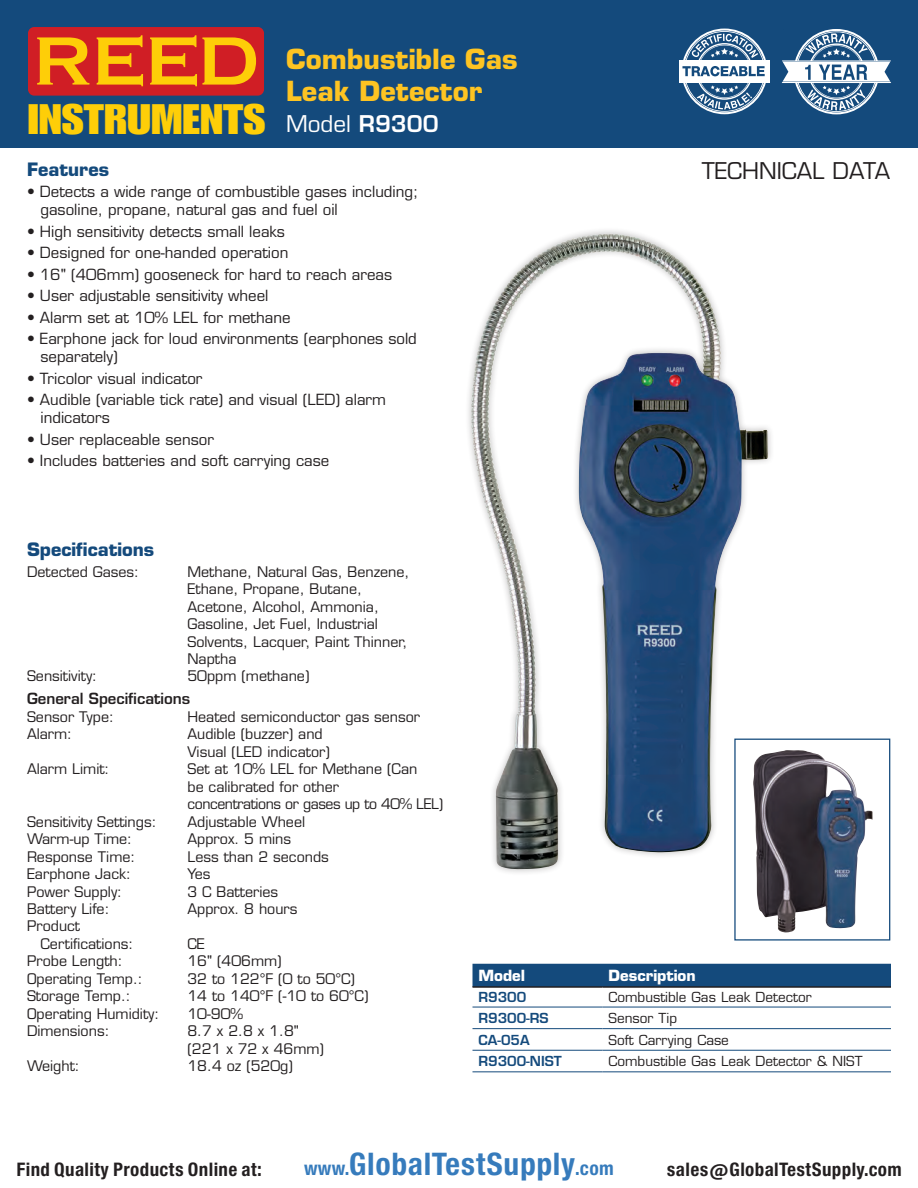
<style>
.page{position:relative;width:918px;height:1188px;background:#fff}
.page>*{position:absolute;margin:0;border:0;box-sizing:border-box;transform-origin:0 0}
.t1{font:41.7px "Impact LT Std";color:#fece08;scale:1.19 1}
.t2{font:41.7px "Impact LT Std";color:#231f20;scale:1.19 1}
.t3{font:29.7px "Europa Gro Nr 2 SBOP Bol Con";letter-spacing:.02em;color:#367bbc}
.t4{font:700 27px/32.4px "Eurostile LT Std";color:#fec422}
.t5{font:22.5px "Eurostile LT Std";color:#231f20}
.t6{font:22.5px "Eurostile LT Std";color:#fff}
.t7{font:700 18px "Eurostile LT Std";color:#144a7c}
.t8{font:17.85px "Europa Gro Nr 2 SBOP Bol Con";letter-spacing:.02em;color:#231f20}
.t9{font:15px/18px "Eurostile LT Std";color:#231f20}
.t10{font:600 15px "Eurostile LT Std";color:#231f20}
.t11{font:700 15px "Eurostile LT Std";color:#fff}
.t12{font:14.25px/17.4px "Eurostile LT Std";color:#231f20}
.t13{font:13.5px "Eurostile LT Std";color:#231f20}
.t14{font:600 13.5px "Eurostile LT Std";color:#144a7c}
.s1{font-weight:600}
.s2{font-size:18.3px}
</style>
<div class="page">
<div style="left:0;top:0;width:918px;height:148px;background:#144a7c"></div>
<svg style="left:782px;top:29px;width:109px;height:85px"></svg>
<div style="left:28px;top:27px;width:236px;height:69px;background:#d01e25;border-radius:6px"></div>
<svg style="left:37px;top:37px;width:52px;height:48px"></svg>
<svg style="left:97px;top:35px;width:46px;height:51px"></svg>
<svg style="left:150px;top:35px;width:106px;height:51px"></svg>
<div style="left:472px;top:964px;width:419px;height:22px;background:#144a7c"></div>
<hr style="left:472px;top:986px;width:131px;height:2px;background:#231f20">
<hr style="left:603px;top:986px;width:288px;height:2px;background:#231f20">
<hr style="left:472px;top:1007px;width:131px;height:1px;background:#144a7c">
<hr style="left:603px;top:1007px;width:288px;height:1px;background:#144a7c">
<hr style="left:472px;top:1028px;width:131px;height:1px;background:#144a7c">
<hr style="left:603px;top:1028px;width:288px;height:1px;background:#144a7c">
<hr style="left:472px;top:1050px;width:131px;height:1px;background:#144a7c">
<hr style="left:603px;top:1050px;width:288px;height:1px;background:#144a7c">
<hr style="left:472px;top:1071px;width:131px;height:1px;background:#144a7c">
<hr style="left:603px;top:1071px;width:288px;height:1px;background:#144a7c">
<svg style="left:683px;top:83px;width:83px;height:31px"></svg>
<div style="left:679px;top:62px;width:91px;height:19px;background:#fff"></div>
<hr style="left:679px;top:60px;width:91px;height:1px;background:#fff">
<hr style="left:679px;top:82px;width:91px;height:1px;background:#fff">
<svg style="left:682px;top:29px;width:84px;height:47px"></svg>
<div style="left:464px;top:227px;width:311px;height:649px;background:#231f20;opacity:.3"></div>
<img style="left:474px;top:234px;width:131px;height:140px">
<img style="left:753px;top:751px;width:120px;height:181px">
<div style="left:734px;top:739px;width:156px;height:202px;border:1px solid #144a7c"></div>
<h1 class="t1" style="left:28px;top:95px;width:201px">INSTRUMENTS</h1>
<h3 class="t4" style="left:286px;top:43px;width:233px">Combustible Gas<br>Leak Detector</h3>
<h3 class="t6" style="left:286px;top:110px;width:154px">Model <span class="s1">R9300</span></h3>
<p class="t7" style="left:27px;top:158px;width:84px">Features</p>
<p class="t9" style="left:40px;top:183px;width:379px;text-indent:-14px">• Detects a wide range of combustible gases including; gasoline, propane, natural gas and fuel oil</p>
<p class="t9" style="left:27px;top:222px;width:259px">• High sensitivity detects small leaks</p>
<p class="t9" style="left:27px;top:244px;width:263px">• Designed for one-handed operation</p>
<p class="t9" style="left:27px;top:265px;width:367px">• 16" (406mm) gooseneck for hard to reach areas</p>
<p class="t9" style="left:27px;top:287px;width:243px">• User adjustable sensitivity wheel</p>
<p class="t9" style="left:27px;top:308px;width:265px">• Alarm set at 10% LEL for methane</p>
<p class="t9" style="left:40px;top:330px;width:378px;text-indent:-14px">• Earphone jack for loud environments (earphones sold separately)</p>
<p class="t9" style="left:27px;top:369px;width:177px">• Tricolor visual indicator</p>
<p class="t9" style="left:40px;top:391px;width:347px;text-indent:-14px">• Audible (variable tick rate) and visual (LED) alarm indicators</p>
<p class="t9" style="left:27px;top:430px;width:188px">• User replaceable sensor</p>
<p class="t9" style="left:27px;top:452px;width:304px">• Includes batteries and soft carrying case</p>
<h1 class="t2" style="left:28px;top:249px;width:201px">INSTRUMENTS</h1>
<p class="t7" style="left:27px;top:538px;width:129px">Specifications</p>
<p class="t12" style="left:27px;top:563px;width:114px">Detected Gases:</p>
<p class="t12" style="left:187px;top:563px;width:224px">Methane, Natural Gas, Benzene,<br>Ethane, Propane, Butane,<br>Acetone, Alcohol, Ammonia,<br>Gasoline, Jet Fuel, Industrial<br>Solvents, Lacquer, Paint Thinner,<br>Naptha</p>
<p class="t12" style="left:27px;top:668px;width:72px">Sensitivity:</p>
<p class="t12" style="left:187px;top:668px;width:123px">50ppm (methane)</p>
<p class="t10" style="left:27px;top:689px;width:165px">General Specifications</p>
<p class="t12" style="left:27px;top:708px;width:88px">Sensor Type:</p>
<p class="t12" style="left:187px;top:708px;width:234px">Heated semiconductor gas sensor</p>
<p class="t12" style="left:27px;top:725px;width:47px">Alarm:</p>
<p class="t12" style="left:187px;top:725px;width:144px">Audible (buzzer) and<br>Visual (LED indicator)</p>
<p class="t12" style="left:27px;top:760px;width:84px">Alarm Limit:</p>
<p class="t12" style="left:187px;top:760px;width:257px">Set at 10% LEL for Methane (Can<br>be calibrated for other<br>concentrations or gases up to 40% LEL)</p>
<p class="t12" style="left:27px;top:813px;width:131px">Sensitivity Settings:</p>
<p class="t12" style="left:187px;top:813px;width:119px">Adjustable Wheel</p>
<p class="t12" style="left:27px;top:830px;width:107px">Warm-up Time:</p>
<p class="t12" style="left:187px;top:830px;width:105px">Approx. 5 mins</p>
<p class="t12" style="left:27px;top:848px;width:110px">Response Time:</p>
<p class="t12" style="left:187px;top:848px;width:143px">Less than 2 seconds</p>
<p class="t12" style="left:27px;top:865px;width:105px">Earphone Jack:</p>
<p class="t12" style="left:187px;top:865px;width:25px">Yes</p>
<p class="t12" style="left:27px;top:883px;width:97px">Power Supply:</p>
<p class="t12" style="left:187px;top:883px;width:92px">3 C Batteries</p>
<p class="t12" style="left:27px;top:900px;width:84px">Battery Life:</p>
<p class="t12" style="left:187px;top:900px;width:112px">Approx. 8 hours</p>
<p class="t12" style="left:40px;top:918px;width:95px;text-indent:-13px">Product<br>Certifications:</p>
<p class="t12" style="left:187px;top:935px;width:19px">CE</p>
<h3 class="t5" style="left:702px;top:157px;width:190px">TECHNICAL DATA</h3>
<p class="t12" style="left:27px;top:953px;width:97px">Probe Length:</p>
<p class="t12" style="left:187px;top:953px;width:96px">16" (406mm)</p>
<p class="t12" style="left:27px;top:970px;width:117px">Operating Temp.:</p>
<p class="t12" style="left:187px;top:970px;width:169px">32 to 122°F (0 to 50°C)</p>
<p class="t12" style="left:27px;top:988px;width:105px">Storage Temp.:</p>
<p class="t12" style="left:187px;top:988px;width:183px">14 to 140°F (-10 to 60°C)</p>
<p class="t12" style="left:27px;top:1005px;width:134px">Operating Humidity:</p>
<p class="t12" style="left:187px;top:1005px;width:57px">10-90%</p>
<p class="t12" style="left:27px;top:1023px;width:84px">Dimensions:</p>
<p class="t12" style="left:187px;top:1023px;width:138px">8.7 x 2.8 x 1.8" (221 x 72 x 46mm)</p>
<p class="t12" style="left:27px;top:1057px;width:54px">Weight:</p>
<p class="t12" style="left:187px;top:1057px;width:107px">18.4 oz (520g)</p>
<p class="t11" style="left:478px;top:966px;width:48px">Model</p>
<p class="t11" style="left:609px;top:966px;width:89px">Description</p>
<p class="t14" style="left:478px;top:989px;width:49px">R9300</p>
<p class="t13" style="left:609px;top:989px;width:205px">Combustible Gas Leak Detector</p>
<p class="t14" style="left:478px;top:1010px;width:72px">R9300-RS</p>
<p class="t13" style="left:609px;top:1010px;width:70px">Sensor Tip</p>
<p class="t14" style="left:478px;top:1031px;width:53px">CA-05A</p>
<p class="t13" style="left:609px;top:1031px;width:122px">Soft Carrying Case</p>
<p class="t14" style="left:478px;top:1053px;width:85px">R9300-NIST</p>
<p class="t13" style="left:609px;top:1053px;width:255px">Combustible Gas Leak Detector &amp; NIST</p>
<p class="t8" style="left:16px;top:1159px;width:247px">Find Quality Products Online at:</p>
<h2 class="t3" style="left:304px;top:1147px;width:311px"><span class="s2">www.</span>GlobalTestSupply<span class="s2">.com</span></h2>
<p class="t8" style="left:667px;top:1159px;width:236px">sales@GlobalTestSupply.com</p>
</div>
